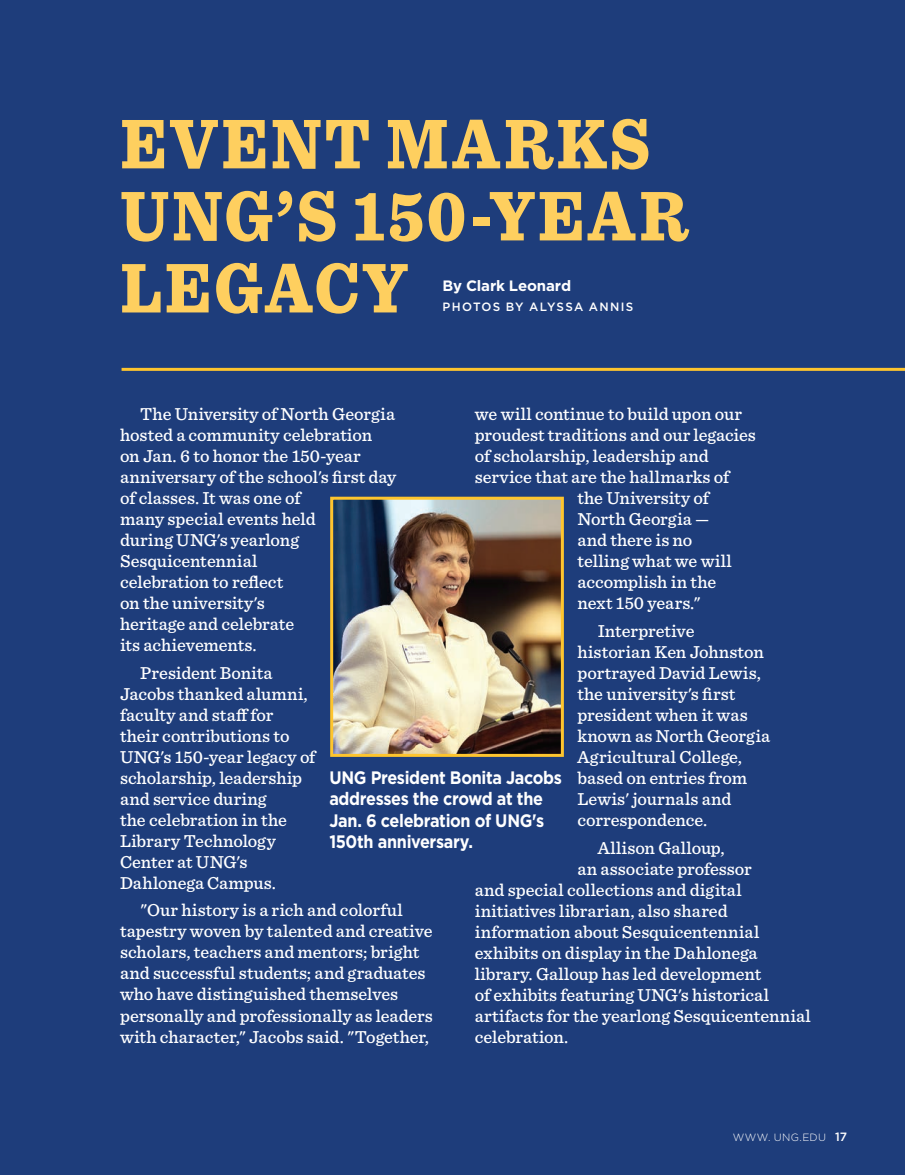
<style>
.page{position:relative;width:905px;height:1175px;background:#fff}
.page>*{position:absolute;margin:0;border:0;box-sizing:border-box;transform-origin:0 0}
.t1{font:900 73.5px/72px "Sentinel";letter-spacing:.05em;color:#fecf5f;scale:.87 1}
.t2{font:500 18px/21px "Sentinel";color:#fff}
.t3{font:700 18px/21px "Gotham";letter-spacing:-.02em;color:#fff;scale:.9 1}
.t4{font:700 15px "Gotham";letter-spacing:-.01em;color:#fff}
.t5{font:500 12px "Gotham";letter-spacing:.11em;color:#fff}
.t6{font:300 10.5px "Gotham";letter-spacing:.035em;color:#fff}
.s1{font-weight:500;font-size:12px}
</style>
<div class="page">
<div style="left:0;top:0;width:904px;height:1174px;background:#1e3d7b"></div>
<img style="left:334px;top:500px;width:226px;height:253px">
<div style="left:330px;top:496px;width:234px;height:261px;border:3px solid #fec52e"></div>
<hr style="left:122px;top:368px;width:782px;height:3px;background:#fec52e">
<h1 class="t1" style="left:120px;top:105px;width:653px">EVENT MARKS<br>UNG’S 150-YEAR<br>LEGACY</h1>
<p class="t4" style="left:442px;top:276px;width:130px">By Clark Leonard</p>
<p class="t5" style="left:442px;top:299px;width:192px">PHOTOS BY ALYSSA ANNIS</p>
<p class="t2" style="left:120px;top:402px;width:278px;text-indent:20px">The University of North Georgia hosted a community celebration on Jan. 6 to honor the 150-year anniversary of the school's first day of classes. It was one of<br>many special events held<br>during UNG's yearlong<br>Sesquicentennial<br>celebration to reflect<br>on the university's<br>heritage and celebrate<br>its achievements.</p>
<p class="t2" style="left:120px;top:661px;width:197px;text-indent:20px">President Bonita<br>Jacobs thanked alumni, faculty and staff for their contributions to<br>UNG's 150-year legacy of scholarship, leadership and service during<br>the celebration in the<br>Library Technology<br>Center at UNG's<br>Dahlonega Campus.</p>
<p class="t2" style="left:120px;top:899px;width:314px;text-indent:20px">"Our history is a rich and colorful tapestry woven by talented and creative scholars, teachers and mentors; bright and successful students; and graduates who have distinguished themselves personally and professionally as leaders with character," Jacobs said. "Together,</p>
<p class="t2" style="left:475px;top:402px;width:269px">we will continue to build upon our</p>
<p class="t2" style="left:475px;top:423px;width:282px">proudest traditions and our legacies</p>
<p class="t2" style="left:475px;top:444px;width:235px">of scholarship, leadership and</p>
<p class="t2" style="left:475px;top:465px;width:256px">service that are the hallmarks of</p>
<p class="t2" style="left:577px;top:486px;width:133px">the University of</p>
<p class="t2" style="left:577px;top:507px;width:133px">North Georgia —</p>
<p class="t2" style="left:577px;top:528px;width:117px">and there is no</p>
<p class="t2" style="left:577px;top:549px;width:156px">telling what we will</p>
<p class="t2" style="left:577px;top:570px;width:140px">accomplish in the</p>
<p class="t2" style="left:577px;top:591px;width:124px">next 150 years."</p>
<p class="t2" style="left:577px;top:619px;width:194px;text-indent:20px">Interpretive historian Ken Johnston portrayed David Lewis, the university's first president when it was known as North Georgia<br>Agricultural College, based on entries from<br>Lewis' journals and correspondence.</p>
<p class="t2" style="left:597px;top:836px;width:129px">Allison Galloup,</p>
<p class="t2" style="left:577px;top:857px;width:176px">an associate professor</p>
<p class="t2" style="left:475px;top:878px;width:268px">and special collections and digital</p>
<p class="t2" style="left:475px;top:899px;width:254px">initiatives librarian, also shared</p>
<p class="t2" style="left:475px;top:920px;width:286px">information about Sesquicentennial</p>
<p class="t2" style="left:475px;top:941px;width:284px">exhibits on display in the Dahlonega</p>
<p class="t2" style="left:475px;top:962px;width:288px">library. Galloup has led development</p>
<p class="t2" style="left:475px;top:983px;width:296px">of exhibits featuring UNG's historical</p>
<p class="t2" style="left:475px;top:1004px;width:337px">artifacts for the yearlong Sesquicentennial</p>
<p class="t2" style="left:475px;top:1025px;width:95px">celebration.</p>
<p class="t3" style="left:329px;top:767px;width:260px">UNG President Bonita Jacobs addresses the crowd at the<br>Jan. 6 celebration of UNG's<br>150th anniversary.</p>
<p class="t6" style="left:732px;top:1130px;width:116px">WWW. UNG.EDU <span class="s1">17</span></p>
</div>
